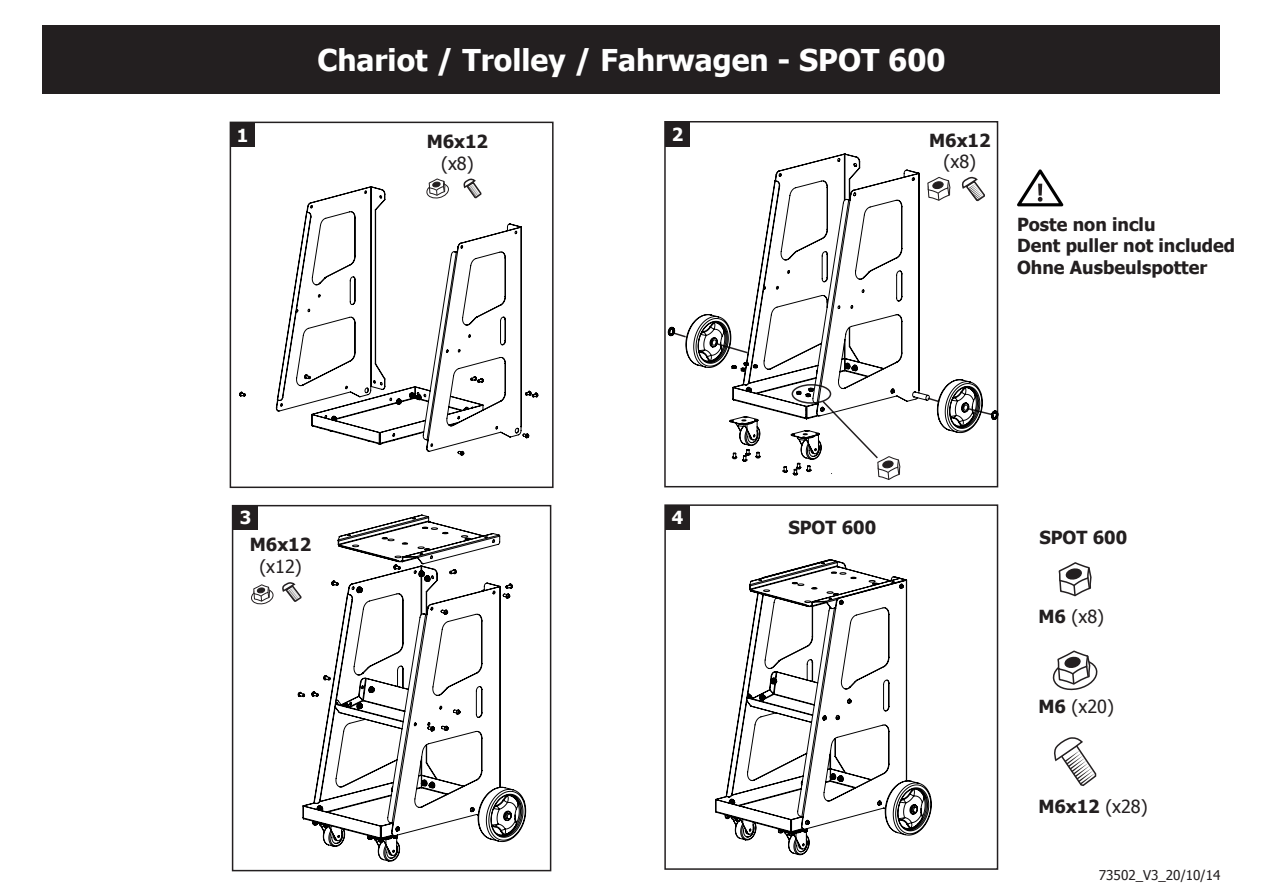
<style>
.page{position:relative;width:1263px;height:893px;background:#fff}
.page>*{position:absolute;margin:0;border:0;box-sizing:border-box;transform-origin:0 0}
.t1{font:700 30px "Tahoma";color:#fff}
.t2{font:700 18px/21.6px "Tahoma";color:#231f20}
.t3{font:18px "Tahoma";color:#231f20}
.t4{font:700 18px "Tahoma";color:#fff}
.t5{font:13.5px "Tahoma";color:#231f20}
.s1{font-weight:700}
.s2{font-weight:400}
</style>
<div class="page">
<div style="left:43px;top:26px;width:1177px;height:68px;background:#231f20"></div>
<div style="left:230px;top:122px;width:324px;height:366px;border:2px solid #231f20"></div>
<div style="left:664px;top:504px;width:334px;height:366px;border:2px solid #231f20"></div>
<div style="left:664px;top:121px;width:334px;height:366px;border:2px solid #231f20"></div>
<div style="left:232px;top:505px;width:319px;height:366px;border:2px solid #231f20"></div>
<div style="left:230px;top:123px;width:25px;height:24px;background:#231f20"></div>
<div style="left:665px;top:505px;width:25px;height:25px;background:#231f20"></div>
<div style="left:665px;top:122px;width:25px;height:24px;background:#231f20"></div>
<div style="left:233px;top:505px;width:25px;height:24px;background:#231f20"></div>
<svg style="left:239px;top:186px;width:300px;height:270px"></svg>
<svg style="left:297px;top:514px;width:229px;height:348px"></svg>
<svg style="left:715px;top:559px;width:217px;height:296px"></svg>
<svg style="left:1052px;top:650px;width:46px;height:41px"></svg>
<svg style="left:425px;top:178px;width:24px;height:22px"></svg>
<svg style="left:251px;top:584px;width:23px;height:21px"></svg>
<svg style="left:1058px;top:562px;width:34px;height:35px"></svg>
<svg style="left:1054px;top:737px;width:43px;height:49px"></svg>
<svg style="left:463px;top:178px;width:19px;height:21px"></svg>
<svg style="left:878px;top:474px;width:22px;height:6px"></svg>
<svg style="left:667px;top:153px;width:332px;height:321px"></svg>
<svg style="left:731px;top:362px;width:83px;height:35px"></svg>
<svg style="left:731px;top:449px;width:81px;height:27px"></svg>
<svg style="left:282px;top:581px;width:20px;height:22px"></svg>
<svg style="left:1017px;top:169px;width:46px;height:37px"></svg>
<p class="t4" style="left:237px;top:123px;width:13px">1</p>
<h1 class="t1" style="left:317px;top:39px;width:630px">Chariot / Trolley / Fahrwagen - SPOT 600</h1>
<p class="t2" style="left:427px;top:130px;width:63px">M6x12</p>
<p class="t3" style="left:441px;top:151px;width:34px">(x8)</p>
<p class="t4" style="left:672px;top:122px;width:13px">2</p>
<p class="t2" style="left:929px;top:128px;width:63px">M6x12</p>
<p class="t3" style="left:943px;top:150px;width:34px">(x8)</p>
<p class="t2" style="left:1017px;top:212px;width:220px">Poste non inclu<br>Dent puller not included<br>Ohne Ausbeulspotter</p>
<p class="t4" style="left:240px;top:505px;width:13px">3</p>
<p class="t2" style="left:250px;top:532px;width:63px">M6x12</p>
<p class="t3" style="left:259px;top:554px;width:44px">(x12)</p>
<p class="t4" style="left:672px;top:505px;width:13px">4</p>
<p class="t2" style="left:788px;top:515px;width:89px">SPOT 600</p>
<p class="t2" style="left:1039px;top:525px;width:89px">SPOT 600</p>
<p class="t3" style="left:1038px;top:605px;width:67px"><span class="s1">M6</span> (x8)</p>
<p class="t3" style="left:1038px;top:694px;width:77px"><span class="s1">M6</span> (x20)</p>
<p class="t2" style="left:1038px;top:795px;width:111px">M6x12 <span class="s2">(x28)</span></p>
<p class="t5" style="left:1099px;top:866px;width:123px">73502_V3_20/10/14</p>
</div>
